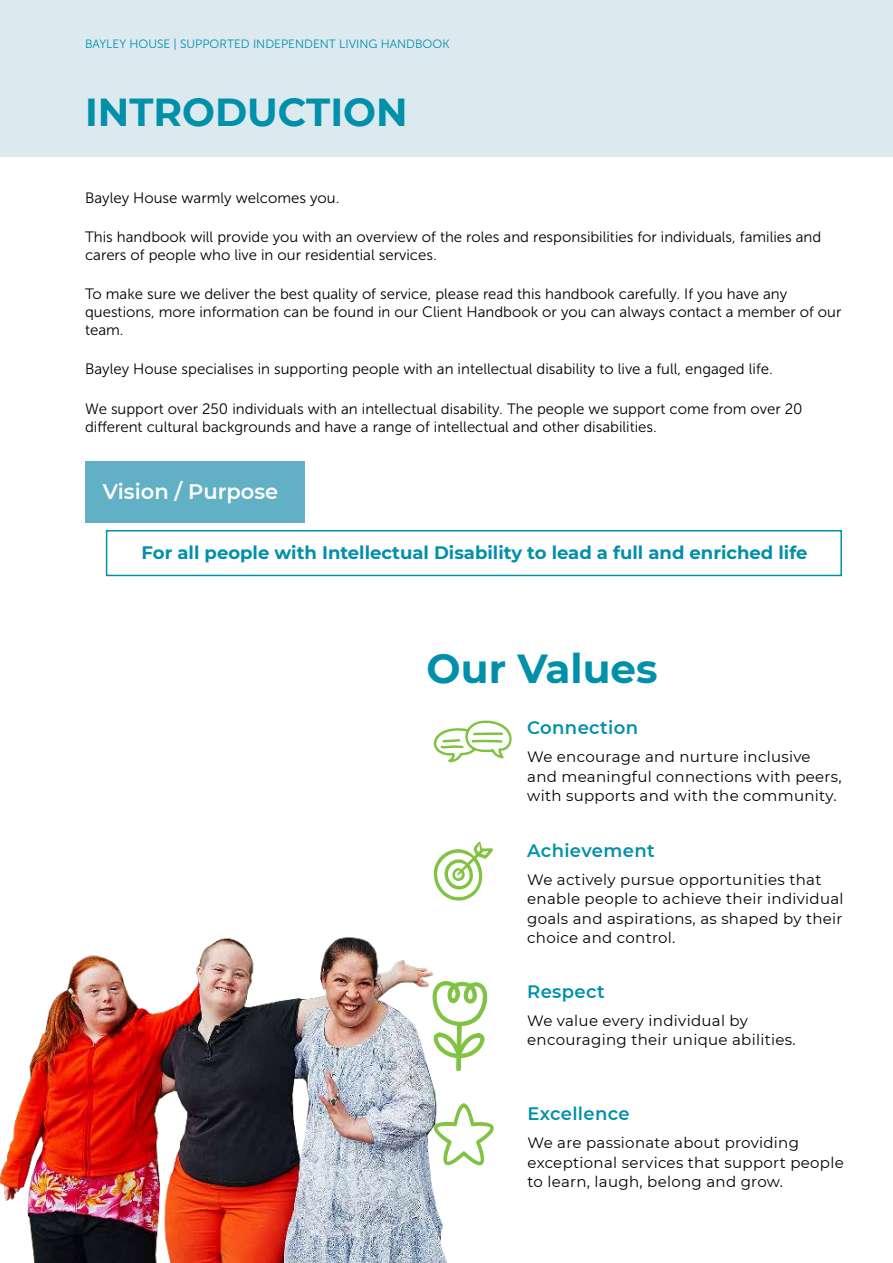
<style>
.page{position:relative;width:893px;height:1263px;background:#fff}
.page>*{position:absolute;margin:0;border:0;box-sizing:border-box;transform-origin:0 0}
.t1{font:700 40.5px "Montserrat";color:#0090aa}
.t2{font:700 39px "Montserrat";color:#0090aa}
.t3{font:600 21px "Montserrat";color:#fff}
.t4{font:700 18px "Montserrat";color:#0090aa}
.t5{font:600 18px "Montserrat";letter-spacing:.02em;color:#0090aa}
.t6{font:15px/18px "Museo Sans 300";color:#000}
.t7{font:15px/19.5px "Montserrat";letter-spacing:.02em;color:#000}
.t8{font:12px "Museo Sans 300";color:#0090aa}
</style>
<div class="page">
<div style="left:0;top:0;width:893px;height:157px;background:#dce9ee"></div>
<img style="left:0;top:937px;width:447px;height:326px">
<div style="left:106px;top:530px;width:736px;height:46px;border:2px solid #0090aa"></div>
<div style="left:85px;top:462px;width:220px;height:61px;background:#62b0c5"></div>
<svg style="left:433px;top:842px;width:60px;height:59px"></svg>
<svg style="left:433px;top:720px;width:79px;height:43px"></svg>
<svg style="left:428px;top:979px;width:66px;height:190px"></svg>
<p class="t8" style="left:85px;top:37px;width:366px">BAYLEY HOUSE | SUPPORTED INDEPENDENT LIVING HANDBOOK</p>
<h2 class="t2" style="left:85px;top:84px;width:324px">INTRODUCTION</h2>
<p class="t6" style="left:85px;top:189px;width:256px">Bayley House warmly welcomes you.</p>
<p class="t6" style="left:85px;top:228px;width:738px">This handbook will provide you with an overview of the roles and responsibilities for individuals, families and carers of people who live in our residential services.</p>
<p class="t6" style="left:85px;top:285px;width:758px">To make sure we deliver the best quality of service, please read this handbook carefully. If you have any questions, more information can be found in our Client Handbook or you can always contact a member of our team.</p>
<p class="t6" style="left:85px;top:360px;width:689px">Bayley House specialises in supporting people with an intellectual disability to live a full, engaged life.</p>
<p class="t6" style="left:85px;top:400px;width:719px">We support over 250 individuals with an intellectual disability. The people we support come from over 20 different cultural backgrounds and have a range of intellectual and other disabilities.</p>
<h3 class="t3" style="left:103px;top:476px;width:177px">Vision / Purpose</h3>
<p class="t4" style="left:142px;top:540px;width:667px">For all people with Intellectual Disability to lead a full and enriched life</p>
<h1 class="t1" style="left:427px;top:639px;width:232px">Our Values</h1>
<p class="t5" style="left:527px;top:715px;width:112px">Connection</p>
<p class="t7" style="left:527px;top:747px;width:316px">We encourage and nurture inclusive and meaningful connections with peers, with supports and with the community.</p>
<p class="t5" style="left:527px;top:838px;width:129px">Achievement</p>
<p class="t7" style="left:527px;top:869px;width:318px">We actively pursue opportunities that enable people to achieve their individual goals and aspirations, as shaped by their choice and control.</p>
<p class="t5" style="left:527px;top:979px;width:79px">Respect</p>
<p class="t7" style="left:527px;top:1010px;width:270px">We value every individual by encouraging their unique abilities.</p>
<p class="t5" style="left:527px;top:1101px;width:104px">Excellence</p>
<p class="t7" style="left:527px;top:1133px;width:318px">We are passionate about providing exceptional services that support people to learn, laugh, belong and grow.</p>
</div>
